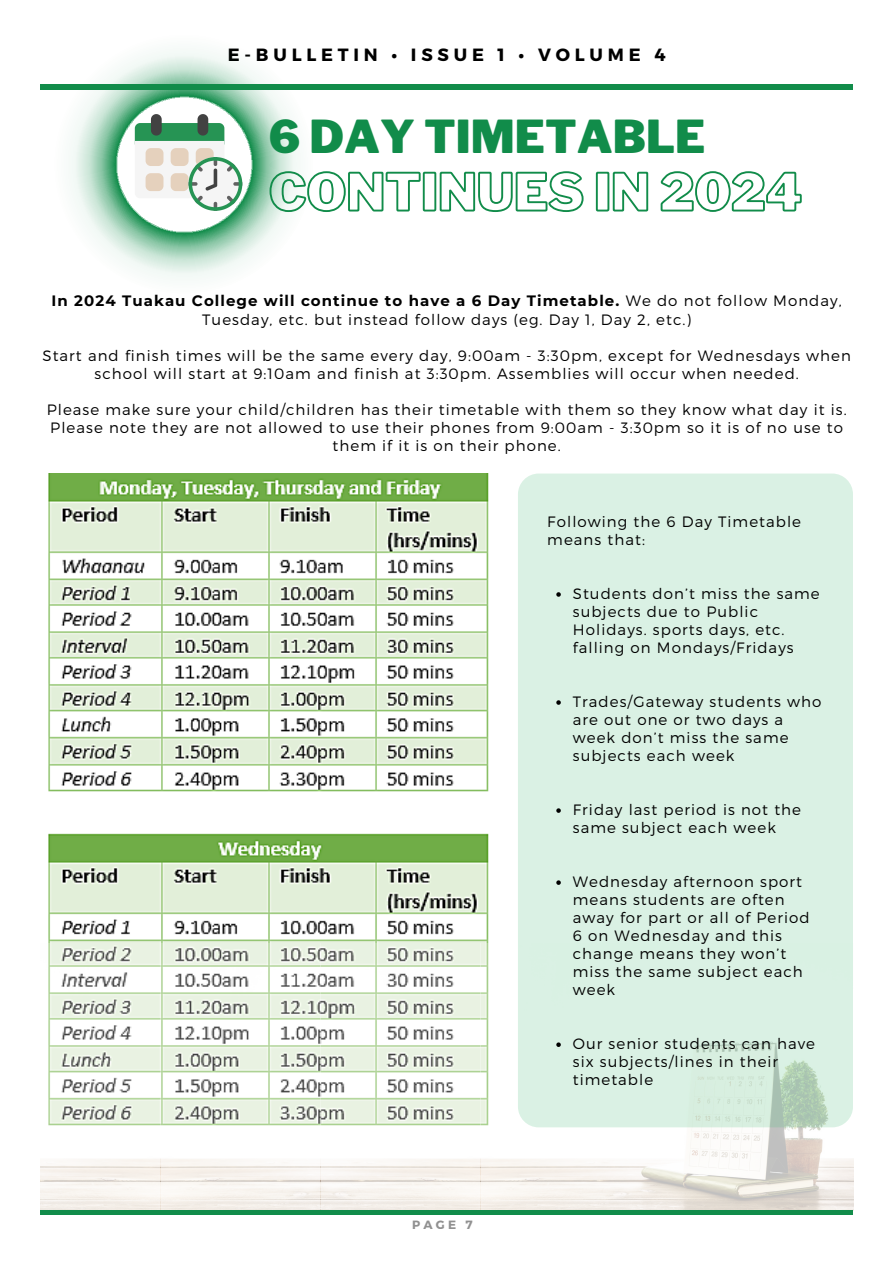
<style>
.page{position:relative;width:893px;height:1264px;background:#fff}
.page>*{position:absolute;margin:0;border:0;box-sizing:border-box;transform-origin:0 0}
.t1{font:900 45px "Libre Franklin";color:#118c4a}
.t2{font:700 17.7px "Montserrat";letter-spacing:.27em;color:#000}
.t3{font:300 15px/18px "Montserrat";letter-spacing:.07em;color:#000}
.t4{font:700 12px "Montserrat";color:#222}
.s1{font-weight:700}
</style>
<div class="page">
<hr style="left:40px;top:85px;width:812px;height:4px;background:#118c4a">
<img style="left:48px;top:473px;width:441px;height:470px">
<img style="left:40px;top:943px;width:813px;height:266px">
<svg style="left:54px;top:51px;width:259px;height:227px"></svg>
<svg style="left:135px;top:114px;width:107px;height:97px"></svg>
<div style="left:518px;top:473px;width:334px;height:654px;background:#daf1e4;border-radius:21px"></div>
<svg style="left:556px;top:592px;width:4px;height:4px"></svg>
<svg style="left:556px;top:700px;width:4px;height:4px"></svg>
<svg style="left:556px;top:808px;width:4px;height:4px"></svg>
<svg style="left:556px;top:880px;width:4px;height:4px"></svg>
<svg style="left:556px;top:1042px;width:4px;height:4px"></svg>
<hr style="left:40px;top:1210px;width:812px;height:4px;background:#118c4a">
<svg style="left:268px;top:170px;width:534px;height:43px"></svg>
<p class="t2" style="left:228px;top:44px;width:439px">E-BULLETIN • ISSUE 1 • VOLUME 4</p>
<h4 class="t1" style="left:269px;top:109px;width:438px">6 DAY TIMETABLE</h4>
<p class="t3" style="left:52px;top:290px;width:791px;line-height:19.2px;text-align:center"><span class="s1">In 2024 Tuakau College will continue to have a 6 Day Timetable.</span> We do not follow Monday,<br>Tuesday, etc. but instead follow days (eg. Day 1, Day 2, etc.)</p>
<h3 class="t3" style="left:42px;top:346px;width:809px;text-align:center">Start and finish times will be the same every day, 9:00am - 3:30pm, except for Wednesdays when school will start at 9:10am and finish at 3:30pm. Assemblies will occur when needed.</h3>
<p class="t3" style="left:47px;top:400px;width:801px;text-align:center">Please make sure your child/children has their timetable with them so they know what day it is.<br>Please note they are not allowed to use their phones from 9:00am - 3:30pm so it is of no use to them if it is on their phone.</p>
<h2 class="t3" style="left:547px;top:512px;width:255px">Following the 6 Day Timetable means that:</h2>
<h1 class="t3" style="left:572px;top:584px;width:248px">Students don’t miss the same subjects due to Public<br>Holidays. sports days, etc. falling on Mondays/Fridays</h1>
<h4 class="t3" style="left:572px;top:692px;width:250px">Trades/Gateway students who are out one or two days a week don’t miss the same subjects each week</h4>
<h4 class="t3" style="left:572px;top:800px;width:230px">Friday last period is not the same subject each week</h4>
<h4 class="t3" style="left:572px;top:872px;width:238px">Wednesday afternoon sport means students are often away for part or all of Period<br>6 on Wednesday and this change means they won’t miss the same subject each week</h4>
<p class="t4" style="left:412px;top:1216px;width:62px">PAGE 7</p>
<p class="t3" style="left:572px;top:1034px;width:244px">Our senior students can have six subjects/lines in their timetable</p>
</div>
